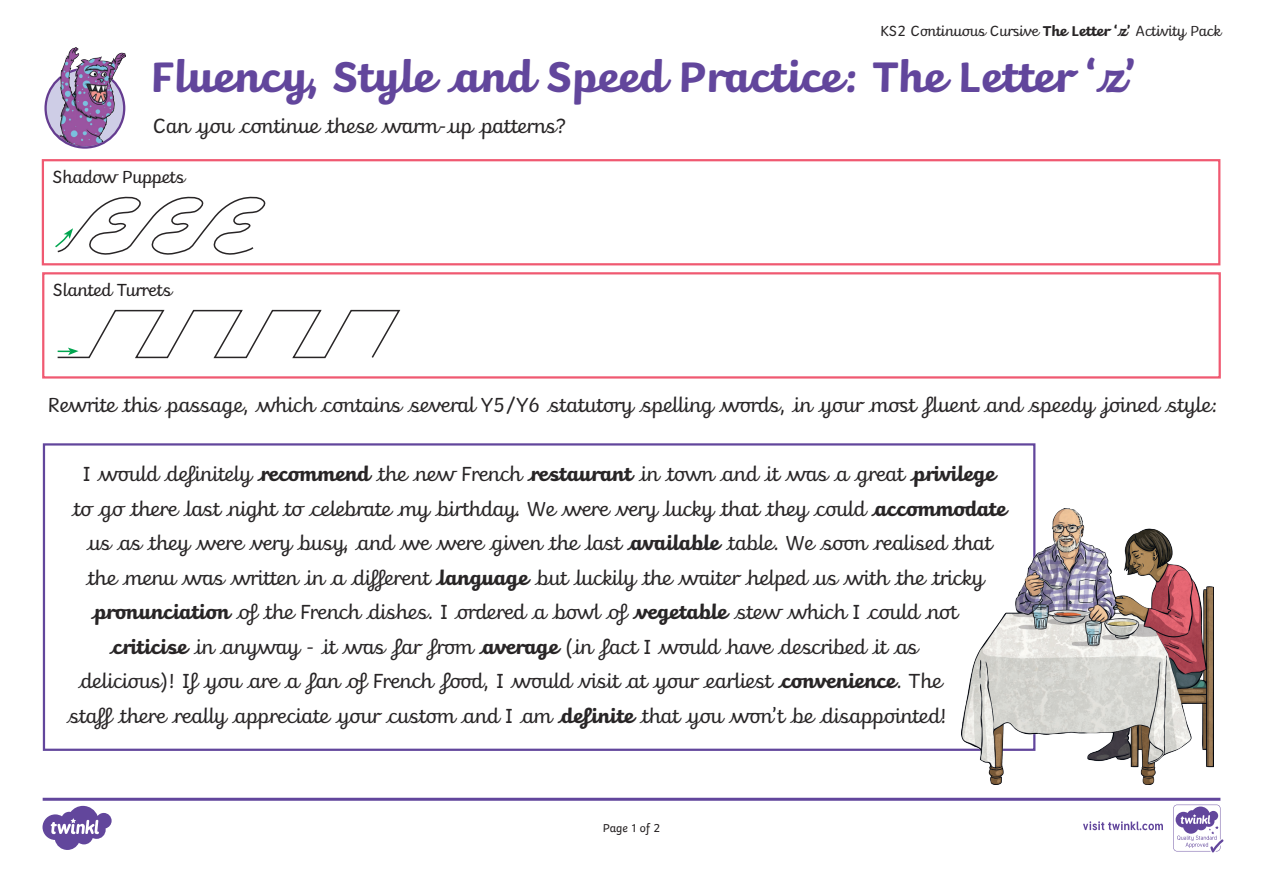
<style>
.page{position:relative;width:1263px;height:893px;background:#fff}
.page>*{position:absolute;margin:0;border:0;box-sizing:border-box;transform-origin:0 0}
.Heading_1{font:700 45px "Twinkl Cursive Looped";color:#62469c}
.KS2_Body_Copy{font:21px "Twinkl Cursive Looped";color:#282526}
.t1{font:18px "Twinkl Cursive Unlooped";color:#231f20}
.t2{font:15px "Twinkl Cursive Looped";color:#282526}
.t3{font:12px "Twinkl";letter-spacing:-.005em;color:#231f20}
.s1{font-weight:700}
</style>
<div class="page">
<div style="left:42px;top:159px;width:1178px;height:106px;border:2px solid #f05971"></div>
<div style="left:42px;top:272px;width:1179px;height:107px;border:2px solid #f05971"></div>
<svg style="left:55px;top:196px;width:211px;height:59px"></svg>
<svg style="left:57px;top:309px;width:344px;height:50px"></svg>
<div style="left:43px;top:443px;width:992px;height:308px;border:2px solid #62469c"></div>
<img style="left:961px;top:509px;width:253px;height:275px">
<img style="left:47px;top:70px;width:76px;height:76px;border-radius:38px">
<img style="left:45px;top:47px;width:80px;height:78px">
<svg style="left:43px;top:798px;width:1180px;height:54px"></svg>
<p class="t2" style="left:880px;top:23px;width:342px">KS2 Continuous Cursive <span class="s1">The Letter ‘z’</span> Activity Pack</p>
<p class="Heading_1" style="left:150px;top:49px;width:987px">Fluency, Style and Speed Practice: The Letter ‘z’</p>
<p class="KS2_Body_Copy" style="left:153px;top:114px;width:414px">Can you continue these warm-up patterns?</p>
<p class="t1" style="left:53px;top:167px;width:133px">Shadow Puppets</p>
<p class="t1" style="left:53px;top:280px;width:120px">Slanted Turrets</p>
<p class="KS2_Body_Copy" style="left:47px;top:393px;width:1172px">Rewrite this passage, which contains several Y5/Y6 statutory spelling words, in your most fluent and speedy joined style:</p>
<p class="KS2_Body_Copy" style="left:83px;top:462px;width:914px">I would definitely <span class="s1">recommend</span> the new French <span class="s1">restaurant</span> in town and it was a great <span class="s1">privilege</span></p>
<p class="KS2_Body_Copy" style="left:72px;top:497px;width:936px">to go there last night to celebrate my birthday. We were very lucky that they could <span class="s1">accommodate</span></p>
<p class="KS2_Body_Copy" style="left:86px;top:531px;width:906px">us as they were very busy, and we were given the last <span class="s1">available</span> table. We soon realised that</p>
<p class="KS2_Body_Copy" style="left:86px;top:566px;width:899px">the menu was written in a different <span class="s1">language</span> but luckily the waiter helped us with the tricky</p>
<p class="KS2_Body_Copy" style="left:91px;top:600px;width:867px"><span class="s1">pronunciation</span> of the French dishes. I ordered a bowl of <span class="s1">vegetable</span> stew which I could not</p>
<p class="KS2_Body_Copy" style="left:110px;top:635px;width:809px"><span class="s1">criticise</span> in anyway - it was far from <span class="s1">average</span> (in fact I would have described it as</p>
<p class="KS2_Body_Copy" style="left:78px;top:669px;width:865px">delicious)! If you are a fan of French food, I would visit at your earliest <span class="s1">convenience</span>. The</p>
<p class="KS2_Body_Copy" style="left:66px;top:704px;width:882px">staff there really appreciate your custom and I am <span class="s1">definite</span> that you won’t be disappointed!</p>
<p class="t3" style="left:603px;top:819px;width:59px">Page 1 of 2</p>
</div>
